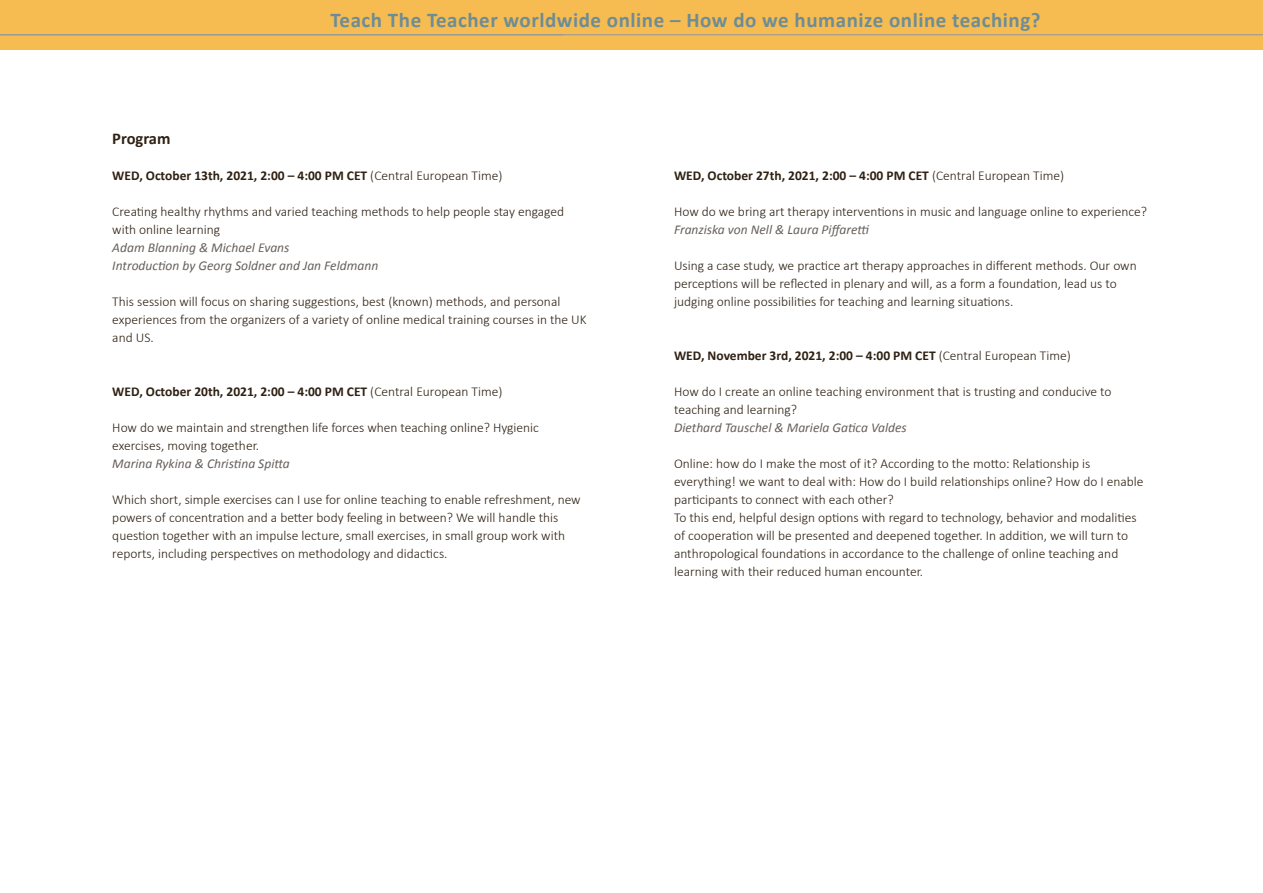
<style>
.page{position:relative;width:1263px;height:893px;background:#fff}
.page>*{position:absolute;margin:0;border:0;box-sizing:border-box;transform-origin:0 0}
.t1{font:700 21px "Calibri";letter-spacing:.025em;color:#6c8c97}
.t2{font:700 16.5px "Calibri";color:#2e2113}
.t3{font:300 13.5px/18px "Calibri";color:#2e2113}
.t4{font:700 13.5px "Calibri";color:#2e2113}
.t5{font:italic 13.5px/18px "Calibri";color:#66605c}
.s1{font-weight:300}
</style>
<div class="page">
<div style="left:0;top:0;width:1263px;height:49px;background:#f6bc51"></div>
<hr style="left:0;top:34px;width:1263px;height:1px;background:#98999b">
<h1 class="t1" style="left:330px;top:7px;width:712px">Teach The Teacher worldwide online – How do we humanize online teaching?</h1>
<p class="t2" style="left:112px;top:128px;width:60px">Program</p>
<p class="t4" style="left:112px;top:167px;width:392px">WED, October 13th, 2021, 2:00 – 4:00 PM CET <span class="s1">(Central European Time)</span></p>
<p class="t3" style="left:112px;top:202px;width:453px">Creating healthy rhythms and varied teaching methods to help people stay engaged with online learning</p>
<p class="t5" style="left:112px;top:238px;width:267px">Adam Blanning &amp; Michael Evans<br>Introduction by Georg Soldner and Jan Feldmann</p>
<p class="t3" style="left:112px;top:292px;width:476px">This session will focus on sharing suggestions, best (known) methods, and personal experiences from the organizers of a variety of online medical training courses in the UK and US.</p>
<p class="t4" style="left:112px;top:383px;width:392px">WED, October 20th, 2021, 2:00 – 4:00 PM CET <span class="s1">(Central European Time)</span></p>
<p class="t3" style="left:112px;top:418px;width:428px">How do we maintain and strengthen life forces when teaching online? Hygienic exercises, moving together.</p>
<p class="t5" style="left:112px;top:454px;width:179px">Marina Rykina &amp; Christina Spitta</p>
<p class="t3" style="left:112px;top:490px;width:470px">Which short, simple exercises can I use for online teaching to enable refreshment, new powers of concentration and a better body feeling in between? We will handle this question together with an impulse lecture, small exercises, in small group work with reports, including perspectives on methodology and didactics.</p>
<p class="t4" style="left:674px;top:167px;width:392px">WED, October 27th, 2021, 2:00 – 4:00 PM CET <span class="s1">(Central European Time)</span></p>
<p class="t3" style="left:674px;top:202px;width:475px">How do we bring art therapy interventions in music and language online to experience?</p>
<p class="t5" style="left:674px;top:220px;width:197px">Franziska von Nell &amp; Laura Piffaretti</p>
<p class="t3" style="left:674px;top:256px;width:464px">Using a case study, we practice art therapy approaches in different methods. Our own perceptions will be reflected in plenary and will, as a form a foundation, lead us to judging online possibilities for teaching and learning situations.</p>
<p class="t4" style="left:674px;top:347px;width:398px">WED, November 3rd, 2021, 2:00 – 4:00 PM CET <span class="s1">(Central European Time)</span></p>
<p class="t3" style="left:674px;top:382px;width:439px">How do I create an online teaching environment that is trusting and conducive to teaching and learning?</p>
<p class="t5" style="left:674px;top:418px;width:234px">Diethard Tauschel &amp; Mariela Gatica Valdes</p>
<p class="t3" style="left:674px;top:454px;width:471px">Online: how do I make the most of it? According to the motto: Relationship is everything! we want to deal with: How do I build relationships online? How do I enable participants to connect with each other?<br>To this end, helpful design options with regard to technology, behavior and modalities of cooperation will be presented and deepened together. In addition, we will turn to anthropological foundations in accordance to the challenge of online teaching and learning with their reduced human encounter.</p>
</div>
